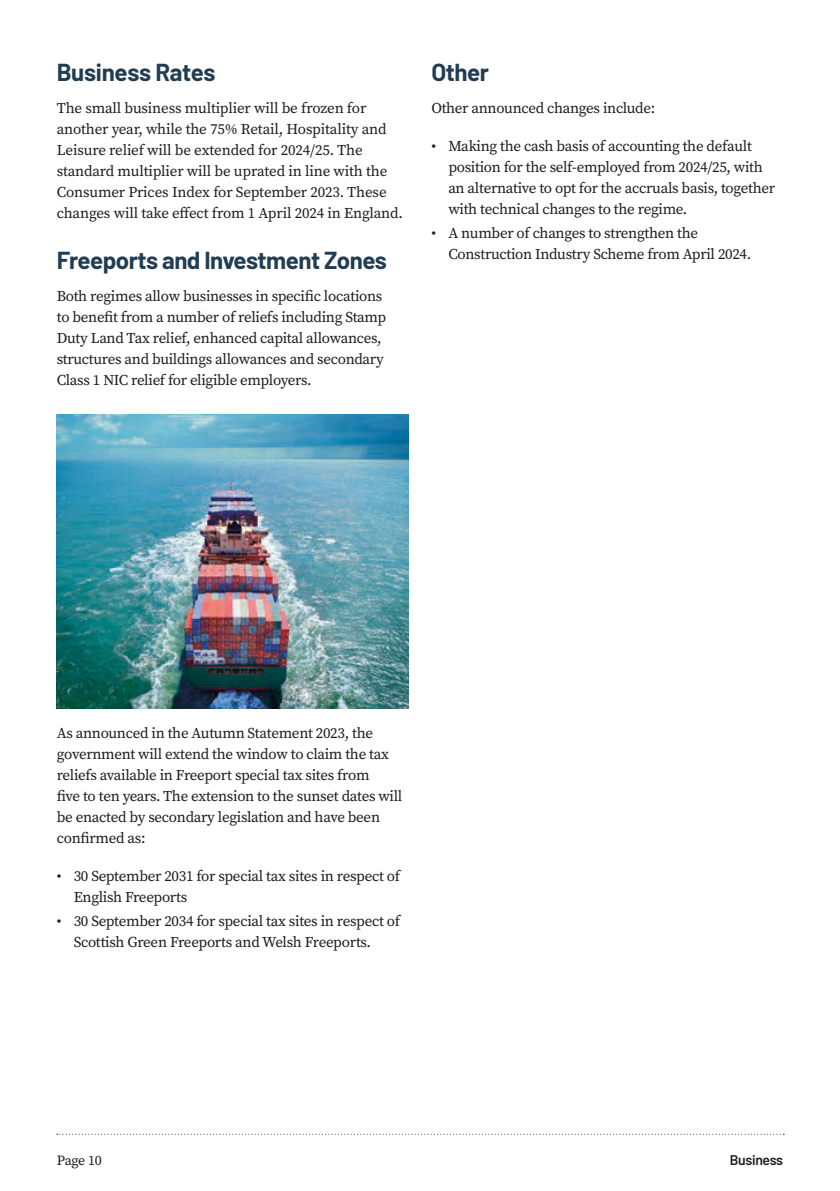
<style>
.page{position:relative;width:840px;height:1191px;background:#fff}
.page>*{position:absolute;margin:0;border:0;box-sizing:border-box;transform-origin:0 0}
.t1{font:700 24px "Barlow";letter-spacing:-.02em;color:#213d53}
.t2{font:15px/21px "Source Serif Pro";letter-spacing:-.02em;color:#1d1d1b}
.t3{font:600 14px "Barlow";letter-spacing:-.025em;color:#1d1d1b}
.t4{font:14px "Source Serif Pro";letter-spacing:-.025em;color:#1d1d1b}
</style>
<div class="page">
<svg style="left:57px;top:1133px;width:724px;height:1px"></svg>
<img style="left:57px;top:414px;width:351px;height:295px">
<h1 class="t1" style="left:57px;top:54px;width:160px">Business Rates</h1>
<p class="t2" style="left:57px;top:98px;width:347px">The small business multiplier will be frozen for another year, while the 75% Retail, Hospitality and Leisure relief will be extended for 2024/25. The standard multiplier will be uprated in line with the Consumer Prices Index for September 2023. These changes will take effect from 1 April 2024 in England.</p>
<h1 class="t1" style="left:57px;top:242px;width:331px">Freeports and Investment Zones</h1>
<p class="t2" style="left:57px;top:286px;width:331px">Both regimes allow businesses in specific locations to benefit from a number of reliefs including Stamp Duty Land Tax relief, enhanced capital allowances, structures and buildings allowances and secondary Class 1 NIC relief for eligible employers.</p>
<h1 class="t1" style="left:431px;top:54px;width:59px">Other</h1>
<p class="t2" style="left:431px;top:98px;width:225px">Other announced changes include:</p>
<p class="t2" style="left:448px;top:136px;width:328px;text-indent:-17px">• Making the cash basis of accounting the default position for the self-employed from 2024/25, with an alternative to opt for the accruals basis, together with technical changes to the regime.</p>
<p class="t2" style="left:448px;top:222px;width:304px;text-indent:-17px">• A number of changes to strengthen the<br>Construction Industry Scheme from April 2024.</p>
<p class="t2" style="left:57px;top:723px;width:347px">As announced in the Autumn Statement 2023, the government will extend the window to claim the tax reliefs available in Freeport special tax sites from<br>five to ten years. The extension to the sunset dates will be enacted by secondary legislation and have been confirmed as:</p>
<p class="t2" style="left:74px;top:866px;width:327px;text-indent:-17px">• 30 September 2031 for special tax sites in respect of<br>English Freeports</p>
<p class="t2" style="left:74px;top:910px;width:327px;text-indent:-17px">• 30 September 2034 for special tax sites in respect of<br>Scottish Green Freeports and Welsh Freeports.</p>
<p class="t4" style="left:57px;top:1150px;width:47px">Page 10</p>
<p class="t3" style="left:729px;top:1149px;width:55px">Business</p>
</div>
